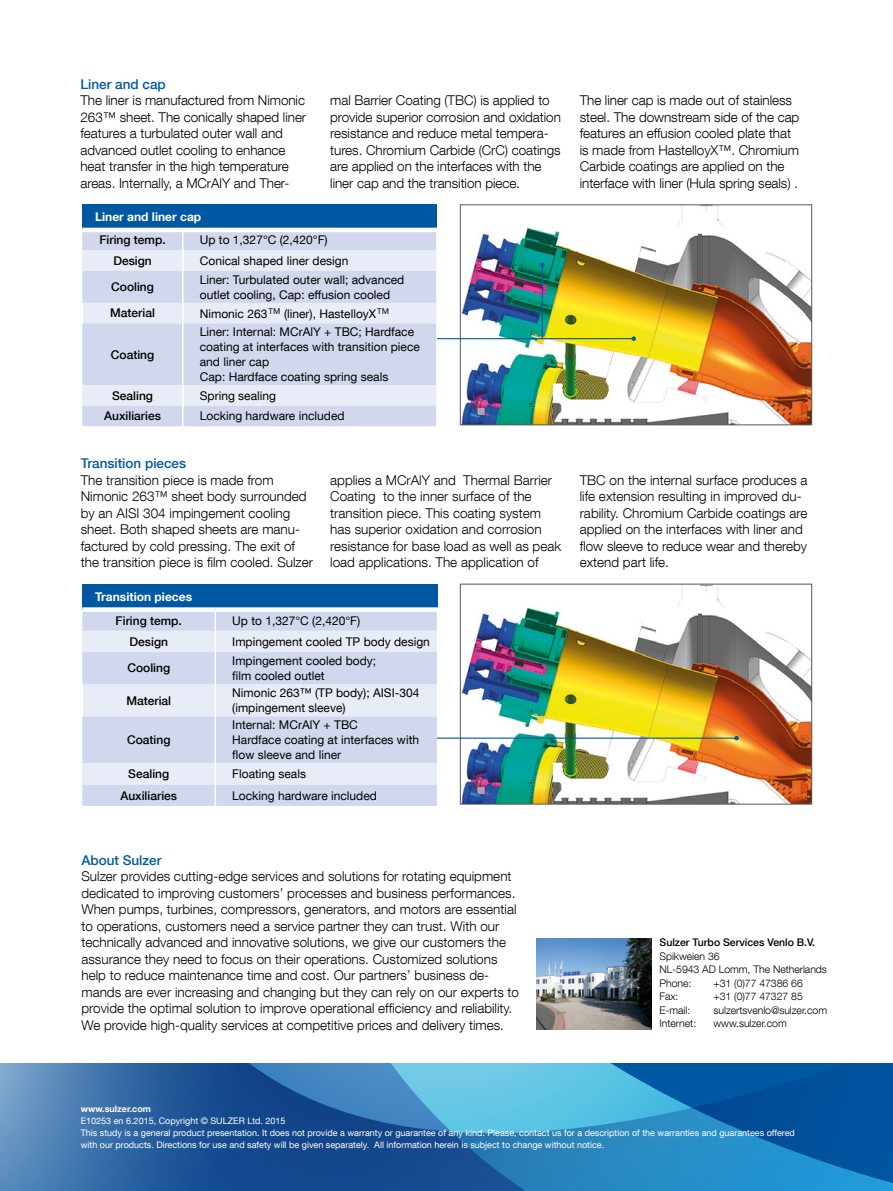
<style>
.page{position:relative;width:893px;height:1191px;background:#fff}
.page>*{position:absolute;margin:0;border:0;box-sizing:border-box;transform-origin:0 0}
.Body_text{font:300 13.5px/16.5px "Helvetica Neue LT Com";color:#000}
.Subtitle_blue{font:500 13.5px "Helvetica Neue LT Com";color:#0058a2}
.Table_text{font:12px/15px "Helvetica Neue LT Com";color:#000}
.Table_row_title{font:500 12px "Helvetica Neue LT Com";color:#000}
.Table_column_title{font:700 12px "Helvetica Neue LT Com";color:#fff}
.Contact{font:300 10.5px "Helvetica Neue LT Com";letter-spacing:-.005em;color:#000}
.Contact-2{font:500 10.5px "Helvetica Neue LT Com";color:#000}
.Disclaimer_white__2{font:9px/12px "Helvetica Neue LT Com";color:#fff}
.Disclaimer_white__2-2{font:700 9px "Helvetica Neue LT Com";color:#fff}
.s1{font-weight:300;font-size:13.5px}
</style>
<div class="page">
<svg style="left:0;top:1063px;width:893px;height:128px;background:#2a74af"></svg>
<div style="left:82px;top:204px;width:355px;height:26px;background:#0058a2"></div>
<div style="left:82px;top:232px;width:354px;height:18px;background:#d1d8ee"></div>
<div style="left:82px;top:250px;width:354px;height:21px;background:#e8ecf7"></div>
<svg style="left:82px;top:271px;width:354px;height:155px;background:#d7ddf0"></svg>
<hr style="left:82px;top:228px;width:101px;height:4px;background:#fff">
<hr style="left:183px;top:228px;width:255px;height:4px;background:#fff">
<svg style="left:182px;top:232px;width:2px;height:18px"></svg>
<hr style="left:182px;top:250px;width:2px;height:21px;background:#fff">
<hr style="left:182px;top:271px;width:2px;height:32px;background:#fff">
<hr style="left:182px;top:385px;width:2px;height:21px;background:#fff">
<hr style="left:182px;top:406px;width:2px;height:20px;background:#fff">
<svg style="left:436px;top:232px;width:1px;height:18px"></svg>
<svg style="left:82px;top:303px;width:1px;height:20px"></svg>
<hr style="left:182px;top:303px;width:2px;height:20px;background:#fff">
<hr style="left:182px;top:323px;width:2px;height:62px;background:#fff">
<div style="left:82px;top:584px;width:356px;height:25px;background:#0058a2"></div>
<div style="left:82px;top:612px;width:355px;height:19px;background:#d1d8ee"></div>
<div style="left:82px;top:631px;width:355px;height:21px;background:#e8ecf7"></div>
<svg style="left:82px;top:652px;width:355px;height:154px;background:#d9dff1"></svg>
<div style="left:82px;top:607px;width:133px;height:5px;background:#fff"></div>
<div style="left:215px;top:607px;width:223px;height:5px;background:#fff"></div>
<svg style="left:215px;top:612px;width:1px;height:40px"></svg>
<hr style="left:215px;top:652px;width:1px;height:32px;background:#fff">
<svg style="left:215px;top:763px;width:1px;height:43px"></svg>
<hr style="left:82px;top:684px;width:1px;height:32px;background:#fff">
<hr style="left:215px;top:684px;width:1px;height:32px;background:#fff">
<hr style="left:215px;top:716px;width:1px;height:47px;background:#fff">
<img style="left:462px;top:206px;width:348px;height:217px">
<div style="left:460px;top:204px;width:352px;height:221px;border:1px solid #575756"></div>
<img style="left:462px;top:585px;width:348px;height:217px">
<div style="left:460px;top:583px;width:352px;height:221px;border:1px solid #575756"></div>
<hr style="left:437px;top:338px;width:197px;height:1px;background:#0058a2">
<svg style="left:631px;top:336px;width:5px;height:5px"></svg>
<hr style="left:437px;top:737px;width:300px;height:1px;background:#0058a2">
<svg style="left:734px;top:736px;width:5px;height:4px"></svg>
<hr style="left:542px;top:265px;width:1px;height:74px;background:#0058a2">
<svg style="left:540px;top:263px;width:4px;height:4px"></svg>
<img style="left:536px;top:939px;width:115px;height:91px">
<p class="Subtitle_blue" style="left:80px;top:76px;width:87px">Liner and cap</p>
<p class="Body_text" style="left:80px;top:92px;width:227px">The liner is manufactured from Nimonic 263™ sheet. The conically shaped liner features a turbulated outer wall and advanced outlet cooling to enhance heat transfer in the high temperature areas. Internally, a MCrAlY and Ther-</p>
<p class="Body_text" style="left:580px;top:92px;width:221px">The liner cap is made out of stainless steel. The downstream side of the cap features an effusion cooled plate that is made from HastelloyX™. Chromium Carbide coatings are applied on the interface with liner (Hula spring seals) .</p>
<p class="Body_text" style="left:330px;top:92px;width:232px">mal Barrier Coating (TBC) is applied to provide superior corrosion and oxidation resistance and reduce metal tempera&shy;tures. Chromium Carbide (CrC) coatings are applied on the interfaces with the liner cap and the transition piece.</p>
<p class="Table_column_title" style="left:95px;top:209px;width:108px">Liner and liner cap</p>
<p class="Table_row_title" style="left:99px;top:233px;width:68px">Firing temp.</p>
<p class="Table_text" style="left:200px;top:232px;width:129px">Up to 1,327°C (2,420°F)</p>
<p class="Table_row_title" style="left:113px;top:253px;width:40px">Design</p>
<p class="Table_text" style="left:200px;top:253px;width:150px">Conical shaped liner design</p>
<p class="Table_row_title" style="left:111px;top:280px;width:44px">Cooling</p>
<p class="Table_text" style="left:200px;top:271px;width:206px">Liner: Turbulated outer wall; advanced outlet cooling, Cap: effusion cooled</p>
<p class="Table_row_title" style="left:110px;top:306px;width:46px">Material</p>
<p class="Table_text" style="left:200px;top:306px;width:191px">Nimonic 263<span class="s1">™</span> (liner), HastelloyX<span class="s1">™</span></p>
<p class="Table_row_title" style="left:111px;top:347px;width:45px">Coating</p>
<p class="Table_text" style="left:200px;top:324px;width:222px">Liner: Internal: MCrAlY + TBC; Hardface coating at interfaces with transition piece and liner cap</p>
<p class="Table_text" style="left:200px;top:369px;width:190px">Cap: Hardface coating spring seals</p>
<p class="Table_row_title" style="left:112px;top:388px;width:42px">Sealing</p>
<p class="Table_text" style="left:200px;top:388px;width:78px">Spring sealing</p>
<p class="Table_row_title" style="left:104px;top:409px;width:58px">Auxiliaries</p>
<p class="Table_text" style="left:200px;top:408px;width:146px">Locking hardware included</p>
<p class="Subtitle_blue" style="left:81px;top:455px;width:107px">Transition pieces</p>
<p class="Body_text" style="left:81px;top:471px;width:234px">The transition piece is made from Nimonic 263™ sheet body surrounded by an AISI 304 impingement cooling sheet. Both shaped sheets are manu&shy;factured by cold pressing. The exit of the transition piece is film cooled. Sulzer</p>
<p class="Body_text" style="left:330px;top:471px;width:232px">applies a MCrAlY and Thermal Barrier Coating to the inner surface of the transition piece. This coating system has superior oxidation and corrosion resistance for base load as well as peak load applications. The application of</p>
<p class="Body_text" style="left:580px;top:471px;width:229px">TBC on the internal surface produces a life extension resulting in improved du&shy;rability. Chromium Carbide coatings are applied on the interfaces with liner and flow sleeve to reduce wear and thereby extend part life.</p>
<p class="Table_column_title" style="left:95px;top:589px;width:99px">Transition pieces</p>
<p class="Table_row_title" style="left:116px;top:613px;width:68px">Firing temp.</p>
<p class="Table_text" style="left:232px;top:612px;width:129px">Up to 1,327°C (2,420°F)</p>
<p class="Table_row_title" style="left:130px;top:634px;width:40px">Design</p>
<p class="Table_text" style="left:232px;top:633px;width:199px">Impingement cooled TP body design</p>
<p class="Table_row_title" style="left:127px;top:661px;width:44px">Cooling</p>
<p class="Table_text" style="left:232px;top:653px;width:145px">Impingement cooled body; film cooled outlet</p>
<p class="Table_row_title" style="left:126px;top:693px;width:46px">Material</p>
<p class="Table_text" style="left:232px;top:685px;width:189px">Nimonic 263™ (TP body); AISI-304 (impingement sleeve)</p>
<p class="Table_row_title" style="left:127px;top:732px;width:45px">Coating</p>
<p class="Table_text" style="left:232px;top:717px;width:127px">Internal: MCrAlY + TBC</p>
<p class="Table_text" style="left:232px;top:732px;width:188px">Hardface coating at interfaces with flow sleeve and liner</p>
<p class="Table_row_title" style="left:128px;top:767px;width:42px">Sealing</p>
<p class="Table_text" style="left:232px;top:766px;width:75px">Floating seals</p>
<p class="Table_row_title" style="left:120px;top:788px;width:58px">Auxiliaries</p>
<p class="Table_text" style="left:232px;top:787px;width:146px">Locking hardware included</p>
<p class="Subtitle_blue" style="left:81px;top:851px;width:82px">About Sulzer</p>
<p class="Body_text" style="left:81px;top:867px;width:439px">Sulzer provides cutting-edge services and solutions for rotating equipment dedicated to improving customers’ processes and business performances.<br>When pumps, turbines, compressors, generators, and motors are essential to operations, customers need a service partner they can trust. With our technically advanced and innovative solutions, we give our customers the assurance they need to focus on their operations. Customized solutions help to reduce maintenance time and cost. Our partners’ business de&shy;mands are ever increasing and changing but they can rely on our experts to provide the optimal solution to improve operational efficiency and reliability.<br>We provide high-quality services at competitive prices and delivery times.</p>
<p class="Contact-2" style="left:659px;top:936px;width:157px">Sulzer Turbo Services Venlo B.V.</p>
<p class="Contact" style="left:659px;top:949px;width:62px">Spikweien 36</p>
<p class="Contact" style="left:659px;top:963px;width:169px">NL-5943 AD Lomm, The Netherlands</p>
<p class="Contact" style="left:659px;top:976px;width:33px">Phone:</p>
<p class="Contact" style="left:713px;top:976px;width:91px">+31 (0)77 47386 66</p>
<p class="Contact" style="left:659px;top:990px;width:20px">Fax:</p>
<p class="Contact" style="left:713px;top:990px;width:91px">+31 (0)77 47327 85</p>
<p class="Contact" style="left:659px;top:1003px;width:32px">E-mail:</p>
<p class="Contact" style="left:713px;top:1003px;width:115px">sulzertsvenlo@sulzer.com</p>
<p class="Contact" style="left:659px;top:1017px;width:38px">Internet:</p>
<p class="Contact" style="left:713px;top:1017px;width:75px">www.sulzer.com</p>
<p class="Disclaimer_white__2-2" style="left:81px;top:1103px;width:72px">www.sulzer.com</p>
<p class="Disclaimer_white__2" style="left:81px;top:1115px;width:206px">E10253 en 6.2015, Copyright © SULZER Ltd. 2015</p>
<p class="Disclaimer_white__2" style="left:81px;top:1127px;width:716px">This study is a general product presentation. It does not provide a warranty or guarantee of any kind. Please, contact us for a description of the warranties and guarantees offered with our products. Directions for use and safety will be given separately. All information herein is subject to change without notice.</p>
</div>
